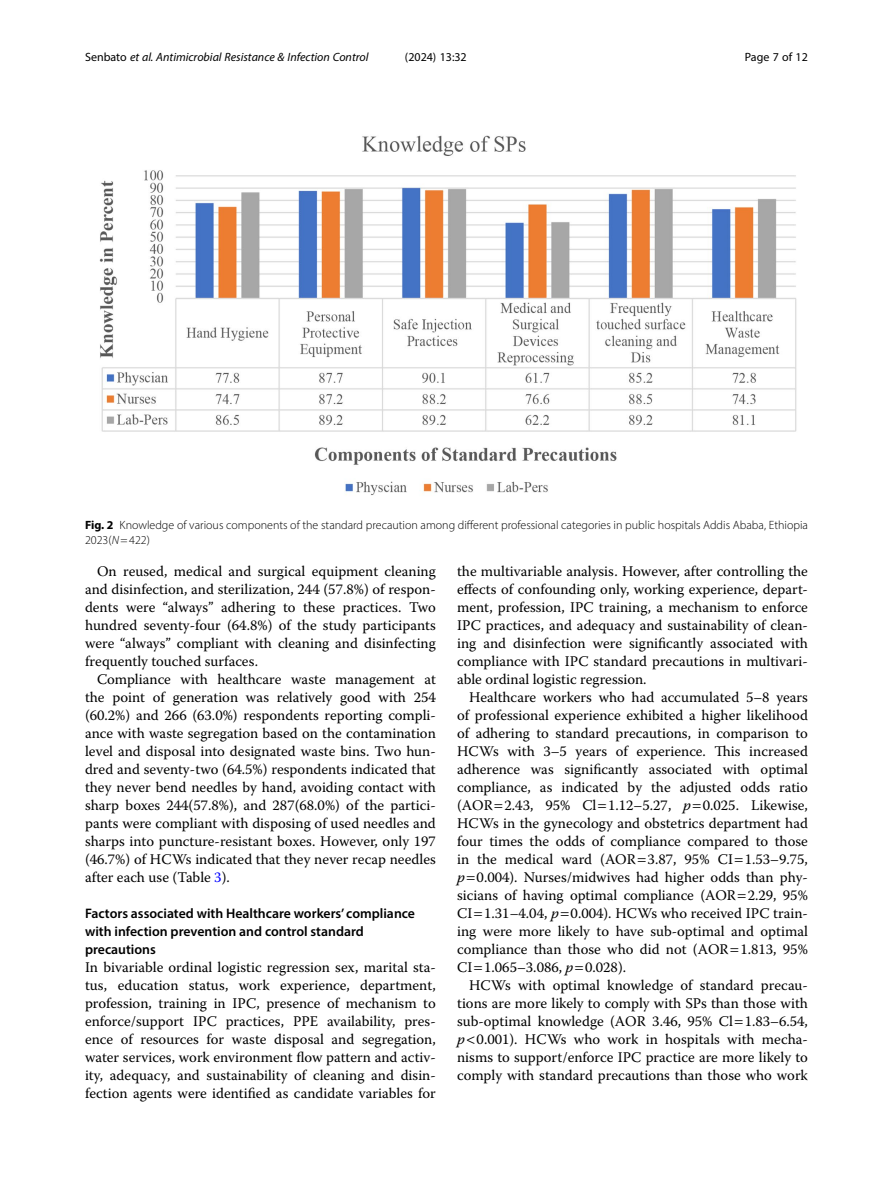
<style>
.page{position:relative;width:893px;height:1191px;background:#fff}
.page>*{position:absolute;margin:0;border:0;box-sizing:border-box;transform-origin:0 0}
.Body_Text_Indent{font:14.7px/18px "Warnock Pro";color:#000;text-align:justify}
.Body_Text{font:14.7px/18px "Warnock Pro";color:#000;text-align:justify}
.Head_2{font:600 13.8px/18px "Myriad Pro";color:#000}
.Figure_Caption{font:300 12px/15px "Myriad Pro";color:#000}
.t1{font:italic 12px "Myriad Pro";color:#000}
.t2{font:12px "Myriad Pro";color:#000}
.s1{font-style:normal}
.s2{font-weight:700}
.s3{font-style:italic}
.s4{color:#00f}
</style>
<div class="page">
<img style="left:99px;top:135px;width:698px;height:360px">
<p class="t1" style="left:85px;top:50px;width:285px"><span class="s1">Senbato</span> et al. Antimicrobial Resistance &amp; Infection Control</p>
<p class="t2" style="left:405px;top:50px;width:63px">(2024) 13:32</p>
<p class="t2" style="left:745px;top:50px;width:65px">Page 7 of 12</p>
<p class="Figure_Caption" style="left:85px;top:517px;width:724px"><span class="s2">Fig. 2</span> Knowledge of various components of the standard precaution among different professional categories in public hospitals Addis Ababa, Ethiopia<br>2023(<span class="s3">N</span>=422)</p>
<p class="Body_Text_Indent" style="left:85px;top:562px;width:352px;text-indent:12px">On reused, medical and surgical equipment cleaning and disinfection, and sterilization, 244 (57.8%) of respon&shy;dents were “always” adhering to these practices. Two hundred seventy-four (64.8%) of the study participants were “always” compliant with cleaning and disinfecting frequently touched surfaces.</p>
<p class="Body_Text_Indent" style="left:85px;top:670px;width:352px;text-indent:12px">Compliance with healthcare waste management at the point of generation was relatively good with 254 (60.2%) and 266 (63.0%) respondents reporting compli&shy;ance with waste segregation based on the contamination level and disposal into designated waste bins. Two hun&shy;dred and seventy-two (64.5%) respondents indicated that they never bend needles by hand, avoiding contact with sharp boxes 244(57.8%), and 287(68.0%) of the partici&shy;pants were compliant with disposing of used needles and sharps into puncture-resistant boxes. However, only 197 (46.7%) of HCWs indicated that they never recap needles after each use (Table <span class="s4">3</span>).</p>
<p class="Head_2" style="left:85px;top:904px;width:332px">Factors associated with Healthcare workers’ compliance with infection prevention and control standard precautions</p>
<p class="Body_Text" style="left:85px;top:958px;width:352px">In bivariable ordinal logistic regression sex, marital sta&shy;tus, education status, work experience, department, profession, training in IPC, presence of mechanism to enforce/support IPC practices, PPE availability, pres&shy;ence of resources for waste disposal and segregation, water services, work environment flow pattern and activ&shy;ity, adequacy, and sustainability of cleaning and disin&shy;fection agents were identified as candidate variables for</p>
<p class="Body_Text" style="left:457px;top:562px;width:352px">the multivariable analysis. However, after controlling the effects of confounding only, working experience, depart&shy;ment, profession, IPC training, a mechanism to enforce IPC practices, and adequacy and sustainability of clean&shy;ing and disinfection were significantly associated with compliance with IPC standard precautions in multivari&shy;able ordinal logistic regression.</p>
<p class="Body_Text_Indent" style="left:457px;top:688px;width:352px;text-indent:12px">Healthcare workers who had accumulated 5–8 years of professional experience exhibited a higher likelihood of adhering to standard precautions, in comparison to HCWs with 3–5 years of experience. This increased adherence was significantly associated with optimal compliance, as indicated by the adjusted odds ratio (AOR 2.43, 95% Cl 1.12–5.27, <span class="s3">p</span> 0.025. Likewise, HCWs in the gynecology and obstetrics department had four times the odds of compliance compared to those in the medical ward (AOR 3.87, 95% CI 1.53–9.75, <span class="s3">p</span> 0.004). Nurses/midwives had higher odds than phy&shy;sicians of having optimal compliance (AOR 2.29, 95% CI 1.31–4.04, <span class="s3">p</span> 0.004). HCWs who received IPC train&shy;ing were more likely to have sub-optimal and optimal compliance than those who did not (AOR 1.813, 95% CI 1.065–3.086, <span class="s3">p</span> 0.028).</p>
<p class="Body_Text_Indent" style="left:457px;top:976px;width:352px;text-indent:12px">HCWs with optimal knowledge of standard precau&shy;tions are more likely to comply with SPs than those with sub-optimal knowledge (AOR 3.46, 95% Cl 1.83–6.54, <span class="s3">p</span> 0.001). HCWs who work in hospitals with mecha&shy;nisms to support/enforce IPC practice are more likely to comply with standard precautions than those who work</p>
</div>
